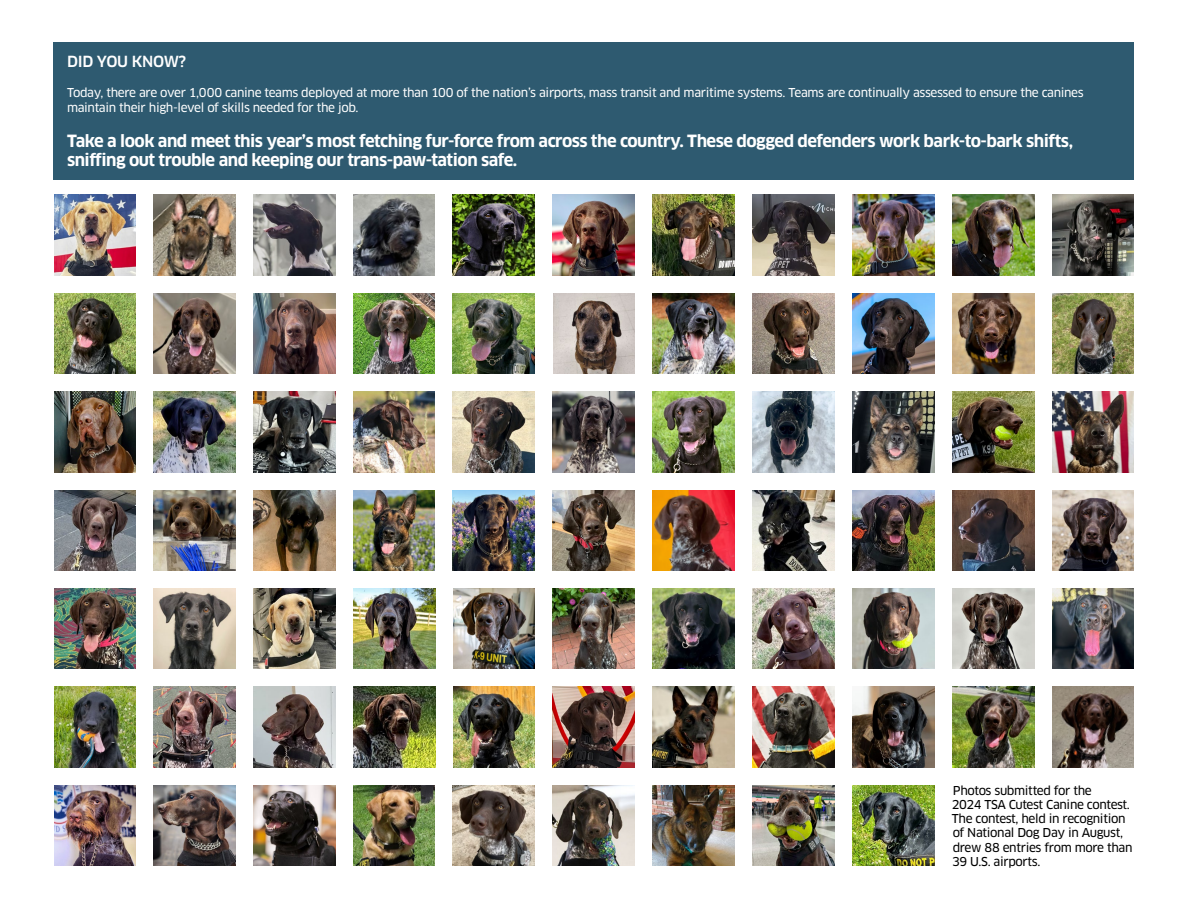
<style>
.page{position:relative;width:1188px;height:918px;background:#fff}
.page>*{position:absolute;margin:0;border:0;box-sizing:border-box;transform-origin:0 0}
.Did_you_know_text_last_page_bold{font:700 16.5px/19.5px "Clan OT";letter-spacing:-.03em;color:#fff}
.t1{font:500 15px "Clan OT";letter-spacing:-.02em;color:#fff}
.Did_you_know_text{font:12px/15px "Clan OT News";letter-spacing:-.03em;color:#fff}
.Last_page_txt{font:12px/14.2px "Clan OT News";letter-spacing:-.03em;color:#000}
</style>
<div class="page">
<div style="left:54px;top:42px;width:1080px;height:138px;background:#2e5a70"></div>
<img style="left:54px;top:195px;width:82px;height:80px">
<img style="left:153px;top:195px;width:82px;height:80px">
<img style="left:253px;top:195px;width:82px;height:80px">
<img style="left:353px;top:195px;width:82px;height:80px">
<img style="left:453px;top:195px;width:82px;height:80px">
<img style="left:553px;top:195px;width:82px;height:80px">
<img style="left:653px;top:195px;width:81px;height:80px">
<img style="left:752px;top:195px;width:82px;height:80px">
<img style="left:852px;top:195px;width:82px;height:80px">
<img style="left:952px;top:195px;width:82px;height:80px">
<img style="left:1052px;top:195px;width:82px;height:80px">
<img style="left:54px;top:293px;width:82px;height:81px">
<img style="left:153px;top:293px;width:82px;height:81px">
<img style="left:253px;top:293px;width:82px;height:81px">
<img style="left:353px;top:293px;width:82px;height:81px">
<img style="left:453px;top:294px;width:82px;height:80px">
<img style="left:553px;top:293px;width:81px;height:81px">
<img style="left:653px;top:293px;width:81px;height:81px">
<img style="left:752px;top:293px;width:82px;height:81px">
<img style="left:852px;top:293px;width:82px;height:81px">
<img style="left:952px;top:293px;width:82px;height:81px">
<img style="left:1052px;top:293px;width:82px;height:81px">
<img style="left:54px;top:392px;width:82px;height:80px">
<img style="left:153px;top:392px;width:82px;height:80px">
<img style="left:253px;top:392px;width:82px;height:80px">
<img style="left:353px;top:392px;width:82px;height:80px">
<img style="left:453px;top:392px;width:82px;height:80px">
<img style="left:553px;top:392px;width:82px;height:80px">
<img style="left:653px;top:392px;width:81px;height:80px">
<img style="left:752px;top:392px;width:82px;height:80px">
<img style="left:852px;top:392px;width:82px;height:80px">
<img style="left:1052px;top:392px;width:82px;height:80px">
<img style="left:54px;top:490px;width:82px;height:80px">
<img style="left:153px;top:490px;width:82px;height:80px">
<img style="left:253px;top:490px;width:82px;height:80px">
<img style="left:353px;top:490px;width:82px;height:80px">
<img style="left:453px;top:490px;width:82px;height:80px">
<img style="left:553px;top:490px;width:82px;height:80px">
<img style="left:653px;top:490px;width:81px;height:80px">
<img style="left:752px;top:490px;width:82px;height:80px">
<img style="left:852px;top:490px;width:82px;height:80px">
<img style="left:952px;top:490px;width:82px;height:80px">
<img style="left:1052px;top:490px;width:82px;height:80px">
<img style="left:54px;top:588px;width:82px;height:81px">
<img style="left:153px;top:588px;width:82px;height:81px">
<img style="left:253px;top:588px;width:82px;height:81px">
<img style="left:353px;top:588px;width:82px;height:81px">
<img style="left:453px;top:588px;width:82px;height:81px">
<img style="left:553px;top:588px;width:82px;height:81px">
<img style="left:653px;top:588px;width:82px;height:81px">
<img style="left:753px;top:588px;width:81px;height:81px">
<img style="left:852px;top:588px;width:82px;height:81px">
<img style="left:952px;top:588px;width:82px;height:81px">
<img style="left:1052px;top:588px;width:82px;height:81px">
<img style="left:54px;top:687px;width:82px;height:80px">
<img style="left:153px;top:687px;width:82px;height:80px">
<img style="left:253px;top:687px;width:82px;height:80px">
<img style="left:353px;top:687px;width:82px;height:80px">
<img style="left:453px;top:687px;width:82px;height:80px">
<img style="left:553px;top:687px;width:82px;height:80px">
<img style="left:653px;top:687px;width:82px;height:80px">
<img style="left:753px;top:687px;width:81px;height:80px">
<img style="left:852px;top:687px;width:82px;height:80px">
<img style="left:952px;top:687px;width:82px;height:80px">
<img style="left:1052px;top:687px;width:82px;height:80px">
<img style="left:54px;top:785px;width:82px;height:81px">
<img style="left:153px;top:785px;width:82px;height:81px">
<img style="left:253px;top:785px;width:82px;height:81px">
<img style="left:353px;top:785px;width:82px;height:81px">
<img style="left:453px;top:785px;width:82px;height:81px">
<img style="left:553px;top:785px;width:82px;height:81px">
<img style="left:653px;top:785px;width:81px;height:81px">
<img style="left:752px;top:785px;width:82px;height:81px">
<img style="left:852px;top:785px;width:82px;height:81px">
<img style="left:952px;top:392px;width:82px;height:80px">
<h3 class="t1" style="left:67px;top:53px;width:121px">DID YOU KNOW?</h3>
<p class="Did_you_know_text" style="left:67px;top:85px;width:1018px">Today, there are over 1,000 canine teams deployed at more than 100 of the nation’s airports, mass transit and maritime systems. Teams are continually assessed to ensure the canines maintain their high-level of skills needed for the job.</p>
<p class="Did_you_know_text_last_page_bold" style="left:67px;top:131px;width:1008px">Take a look and meet this year’s most fetching fur-force from across the country. These dogged defenders work bark-to-bark shifts, sniffing out trouble and keeping our trans-paw-tation safe.</p>
<p class="Last_page_txt" style="left:952px;top:783px;width:182px">Photos submitted for the<br>2024 TSA Cutest Canine contest.<br>The contest, held in recognition of National Dog Day in August, drew 88 entries from more than<br>39 U.S. airports.</p>
</div>
